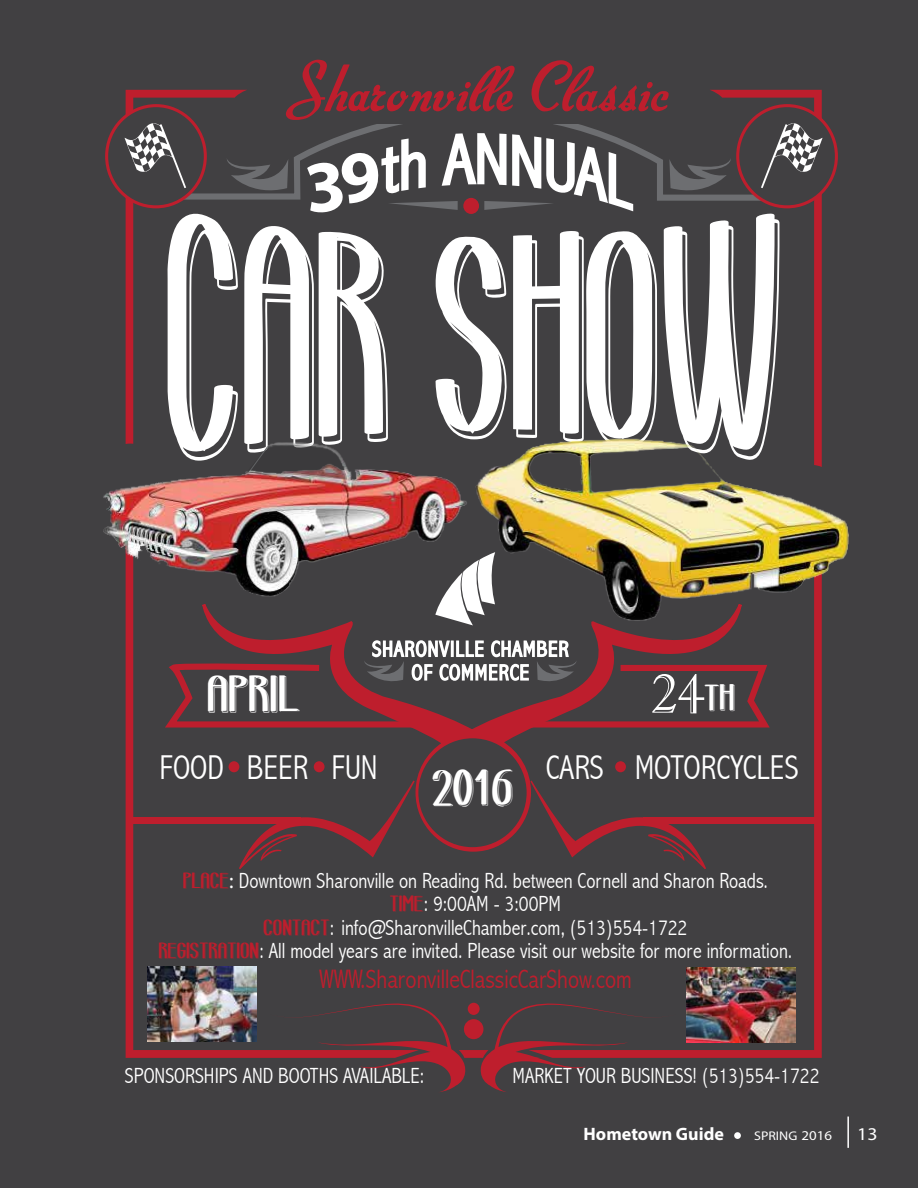
<style>
.page{position:relative;width:918px;height:1188px;background:#414042}
.page>*{position:absolute;margin:0;border:0;box-sizing:border-box;transform-origin:0 0}
.t1{font:70.65px "Big Surprise";color:#be1e2d}
.t2{font:55.05px "Imprint MT Shadow";color:#fff}
.t3{font:50.55px "retrolnedarea demo version";color:#fff}
.t4{font:300 condensed 34.5px "Abadi";color:#fff}
.t5{font:300 condensed 26.7px "Abadi";color:#be1e2d}
.t6{font:300 condensed 21.9px/23.5px "Abadi";color:#fff;text-align:center}
.t7{font:700 18px "Myriad Pro";color:#fff}
.t8{font:18px "Myriad Pro";color:#fff;scale:1.1 1}
.t9{font:12.6px "Myriad Pro";color:#fff;scale:1.1 1}
.s1{font-family:"retrolnedarea demo version";font-size:36.15px}
.s2{font-family:"retrolnedarea demo version";font-weight:400;font-stretch:normal;color:#be1e2d}
.s3{font-family:"Myriad Pro";font-weight:400;font-stretch:normal}
.s4{font-size:13.5px}
</style>
<div class="page">
<svg style="left:126px;top:90px;width:143px;height:968px"></svg>
<img style="left:663px;top:90px;width:159px;height:968px">
<svg style="left:269px;top:1003px;width:408px;height:89px"></svg>
<svg style="left:168px;top:212px;width:70px;height:208px"></svg>
<svg style="left:435px;top:231px;width:222px;height:189px"></svg>
<svg style="left:664px;top:213px;width:116px;height:167px"></svg>
<svg style="left:239px;top:853px;width:137px;height:16px"></svg>
<svg style="left:569px;top:853px;width:137px;height:16px"></svg>
<img style="left:451px;top:380px;width:398px;height:263px">
<svg style="left:201px;top:590px;width:542px;height:263px"></svg>
<div style="left:126px;top:817px;width:175px;height:7px;background:#be1e2d"></div>
<div style="left:644px;top:817px;width:174px;height:7px;background:#be1e2d"></div>
<img style="left:103px;top:420px;width:392px;height:209px">
<svg style="left:244px;top:225px;width:144px;height:255px"></svg>
<svg style="left:150px;top:89px;width:652px;height:115px"></svg>
<div style="left:107px;top:106px;width:98px;height:101px;background:#414042;border-radius:50%"></div>
<div style="left:105px;top:104px;width:102px;height:104px;border:3px solid #be1e2d;border-radius:50%"></div>
<div style="left:738px;top:106px;width:98px;height:101px;background:#414042;border-radius:50%"></div>
<div style="left:736px;top:104px;width:102px;height:104px;border:3px solid #be1e2d;border-radius:50%"></div>
<svg style="left:125px;top:123px;width:61px;height:65px"></svg>
<svg style="left:761px;top:123px;width:62px;height:65px"></svg>
<div style="left:332px;top:81px;width:263px;height:43px;background:#414042"></div>
<svg style="left:669px;top:158px;width:63px;height:39px"></svg>
<svg style="left:159px;top:631px;width:616px;height:115px"></svg>
<svg style="left:226px;top:158px;width:62px;height:39px"></svg>
<div style="left:229px;top:761px;width:10px;height:11px;background:#be1e2d;border-radius:50%"></div>
<div style="left:314px;top:761px;width:11px;height:11px;background:#be1e2d;border-radius:50%"></div>
<div style="left:464px;top:1019px;width:19px;height:20px;background:#be1e2d;border-radius:50%"></div>
<div style="left:468px;top:1003px;width:12px;height:12px;background:#be1e2d;border-radius:50%"></div>
<div style="left:615px;top:761px;width:11px;height:11px;background:#be1e2d;border-radius:50%"></div>
<div style="left:418px;top:738px;width:109px;height:109px;background:#414042;border-radius:50%"></div>
<svg style="left:435px;top:552px;width:60px;height:73px"></svg>
<hr style="left:847px;top:1117px;width:2px;height:31px;background:#fff">
<div style="left:734px;top:1132px;width:7px;height:7px;background:#fff;border-radius:50%"></div>
<svg style="left:305px;top:125px;width:330px;height:89px"></svg>
<h1 class="t1" style="left:284px;top:57px;width:386px">Sharonville Classic</h1>
<h3 class="t3" style="left:208px;top:675px;width:94px">APRIL</h3>
<h2 class="t2" style="left:650px;top:662px;width:87px">24<span class="s1">th</span></h2>
<h3 class="t4" style="left:159px;top:748px;width:220px">FOOD BEER FUN</h3>
<h3 class="t4" style="left:546px;top:748px;width:254px">CARS MOTORCYCLES</h3>
<h3 class="t3" style="left:432px;top:768px;width:82px">2016</h3>
<p class="t6" style="left:159px;top:869px;width:635px"><span class="s2">PLACE</span><span class="s3">:</span> Downtown Sharonville on Reading Rd. between Cornell and Sharon Roads.<br><span class="s2">TIME</span>: 9:00AM - 3:00PM<br><span class="s2">CONTACT</span>: info@SharonvilleChamber.com, (513)554-1722<br><span class="s2">REGISTRATION</span>: All model years are invited. Please visit our website for more information.</p>
<p class="t5" style="left:320px;top:964px;width:314px">WWW.SharonvilleClassicCarShow.com</p>
<p class="t6" style="left:125px;top:1064px;width:301px">SPONSORSHIPS AND BOOTHS AVAILABLE:</p>
<p class="t6" style="left:513px;top:1064px;width:308px">MARKET YOUR BUSINESS! (513)554-1722</p>
<p class="t7" style="left:584px;top:1122px;width:142px">Hometown Guide</p>
<p class="t9" style="left:754px;top:1128px;width:72px">SPRING <span class="s4">2016</span></p>
<p class="t8" style="left:857px;top:1123px;width:20px">13</p>
</div>
